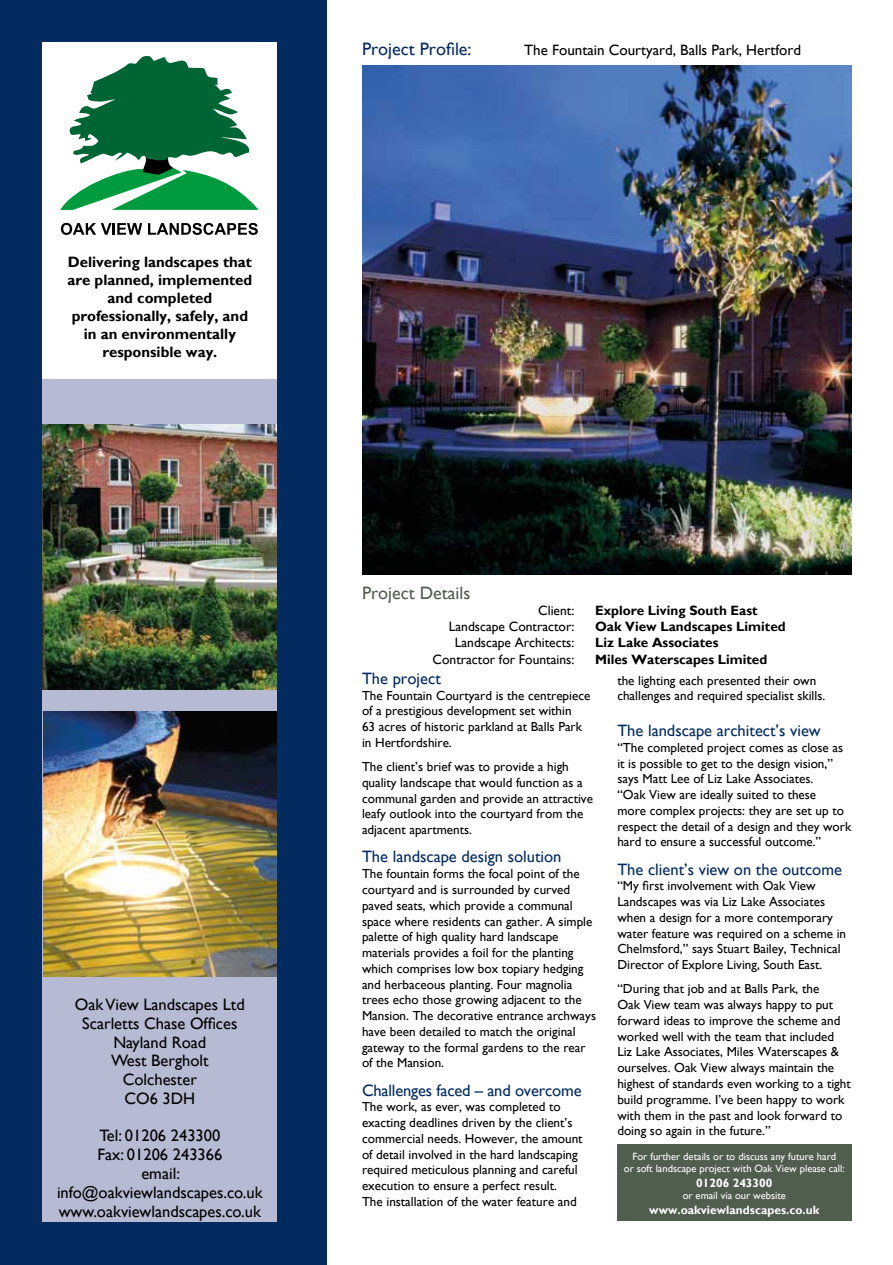
<style>
.page{position:relative;width:893px;height:1265px;background:#fff}
.page>*{position:absolute;margin:0;border:0;box-sizing:border-box;transform-origin:0 0}
.t1{font:18px "Gill Sans";color:#042b60}
.t2{font:18px "Gill Sans";color:#515d4f}
.t3{font:16.5px/18.8px "Gill Sans";color:#000;text-align:center}
.t4{font:16.5px "Gill Sans";color:#042b60}
.t5{font:700 15px/18px "Gill Sans";color:#000;text-align:center}
.t6{font:15px "Gill Sans";color:#000}
.t7{font:700 13.5px "Gill Sans";color:#000}
.t8{font:13.5px "Gill Sans";color:#000}
.t9{font:13.2px/15.8px "Gill Sans";color:#000}
.t10{font:700 12px "Gill Sans";color:#fff}
.t11{font:10.5px/12.6px "Gill Sans";color:#fff;text-align:center}
</style>
<div class="page">
<div style="left:0;top:0;width:327px;height:1264px;background:#042b60"></div>
<div style="left:43px;top:43px;width:234px;height:336px;background:#fff"></div>
<svg style="left:60px;top:56px;width:198px;height:154px"></svg>
<svg style="left:61px;top:223px;width:81px;height:12px"></svg>
<svg style="left:148px;top:223px;width:110px;height:12px"></svg>
<div style="left:617px;top:1144px;width:234px;height:77px;background:#515d4f"></div>
<div style="left:43px;top:379px;width:234px;height:842px;background:#b6bad3"></div>
<img style="left:362px;top:65px;width:489px;height:509px">
<img style="left:44px;top:711px;width:233px;height:265px">
<img style="left:43px;top:424px;width:234px;height:265px">
<p class="t5" style="left:67px;top:253px;width:186px">Delivering landscapes that are planned, implemented and completed professionally, safely, and in an environmentally responsible way.</p>
<p class="t3" style="left:75px;top:995px;width:171px">Oak View Landscapes Ltd<br>Scarletts Chase Offices<br>Nayland Road<br>West Bergholt<br>Colchester<br>CO6 3DH</p>
<p class="t3" style="left:57px;top:1126px;width:207px">Tel: 01206 243300<br>Fax: 01206 243366<br>email: info@oakviewlandscapes.co.uk www.oakviewlandscapes.co.uk</p>
<h1 class="t1" style="left:362px;top:39px;width:111px">Project Profile:</h1>
<p class="t6" style="left:524px;top:41px;width:278px">The Fountain Courtyard, Balls Park, Hertford</p>
<h1 class="t2" style="left:362px;top:582px;width:110px">Project Details</h1>
<p class="t8" style="left:538px;top:602px;width:38px">Client:</p>
<p class="t7" style="left:595px;top:602px;width:164px">Explore Living South East</p>
<p class="t8" style="left:448px;top:618px;width:127px">Landscape Contractor:</p>
<p class="t7" style="left:595px;top:618px;width:192px">Oak View Landscapes Limited</p>
<p class="t8" style="left:455px;top:635px;width:121px">Landscape Architects:</p>
<p class="t7" style="left:595px;top:634px;width:125px">Liz Lake Associates</p>
<p class="t8" style="left:432px;top:651px;width:143px">Contractor for Fountains:</p>
<p class="t7" style="left:595px;top:651px;width:174px">Miles Waterscapes Limited</p>
<p class="t4" style="left:362px;top:668px;width:80px">The project</p>
<p class="t9" style="left:362px;top:687px;width:230px">The Fountain Courtyard is the centrepiece of a prestigious development set within<br>63 acres of historic parkland at Balls Park in Hertfordshire.</p>
<p class="t9" style="left:362px;top:759px;width:232px">The client’s brief was to provide a high quality landscape that would function as a communal garden and provide an attractive leafy outlook into the courtyard from the adjacent apartments.</p>
<p class="t4" style="left:362px;top:847px;width:201px">The landscape design solution</p>
<p class="t9" style="left:362px;top:866px;width:235px">The fountain forms the focal point of the courtyard and is surrounded by curved paved seats, which provide a communal space where residents can gather. A simple palette of high quality hard landscape materials provides a foil for the planting which comprises low box topiary hedging and herbaceous planting. Four magnolia trees echo those growing adjacent to the Mansion. The decorative entrance archways have been detailed to match the original gateway to the formal gardens to the rear of the Mansion.</p>
<p class="t4" style="left:362px;top:1080px;width:221px">Challenges faced – and overcome</p>
<p class="t9" style="left:362px;top:1099px;width:222px">The work, as ever, was completed to exacting deadlines driven by the client’s commercial needs. However, the amount of detail involved in the hard landscaping required meticulous planning and careful execution to ensure a perfect result.<br>The installation of the water feature and</p>
<p class="t9" style="left:617px;top:672px;width:209px">the lighting each presented their own challenges and required specialist skills.</p>
<p class="t4" style="left:617px;top:721px;width:205px">The landscape architect’s view</p>
<p class="t9" style="left:617px;top:739px;width:235px">“The completed project comes as close as it is possible to get to the design vision,” says Matt Lee of Liz Lake Associates.<br>“Oak View are ideally suited to these<br>more complex projects: they are set up to respect the detail of a design and they work hard to ensure a successful outcome.”</p>
<p class="t4" style="left:617px;top:859px;width:226px">The client’s view on the outcome</p>
<p class="t9" style="left:617px;top:878px;width:230px">“My first involvement with Oak View Landscapes was via Liz Lake Associates when a design for a more contemporary water feature was required on a scheme in Chelmsford,” says Stuart Bailey, Technical Director of Explore Living, South East.</p>
<p class="t9" style="left:617px;top:981px;width:235px">“During that job and at Balls Park, the<br>Oak View team was always happy to put forward ideas to improve the scheme and worked well with the team that included Liz Lake Associates, Miles Waterscapes &amp; ourselves. Oak View always maintain the highest of standards even working to a tight build programme. I’ve been happy to work with them in the past and look forward to doing so again in the future.”</p>
<p class="t11" style="left:623px;top:1149px;width:222px">For further details or to discuss any future hard<br>or soft landscape project with Oak View please call:</p>
<p class="t10" style="left:696px;top:1175px;width:78px">01206 243300</p>
<p class="t11" style="left:682px;top:1189px;width:105px">or email via our website</p>
<p class="t10" style="left:649px;top:1202px;width:171px">www.oakviewlandscapes.co.uk</p>
</div>
